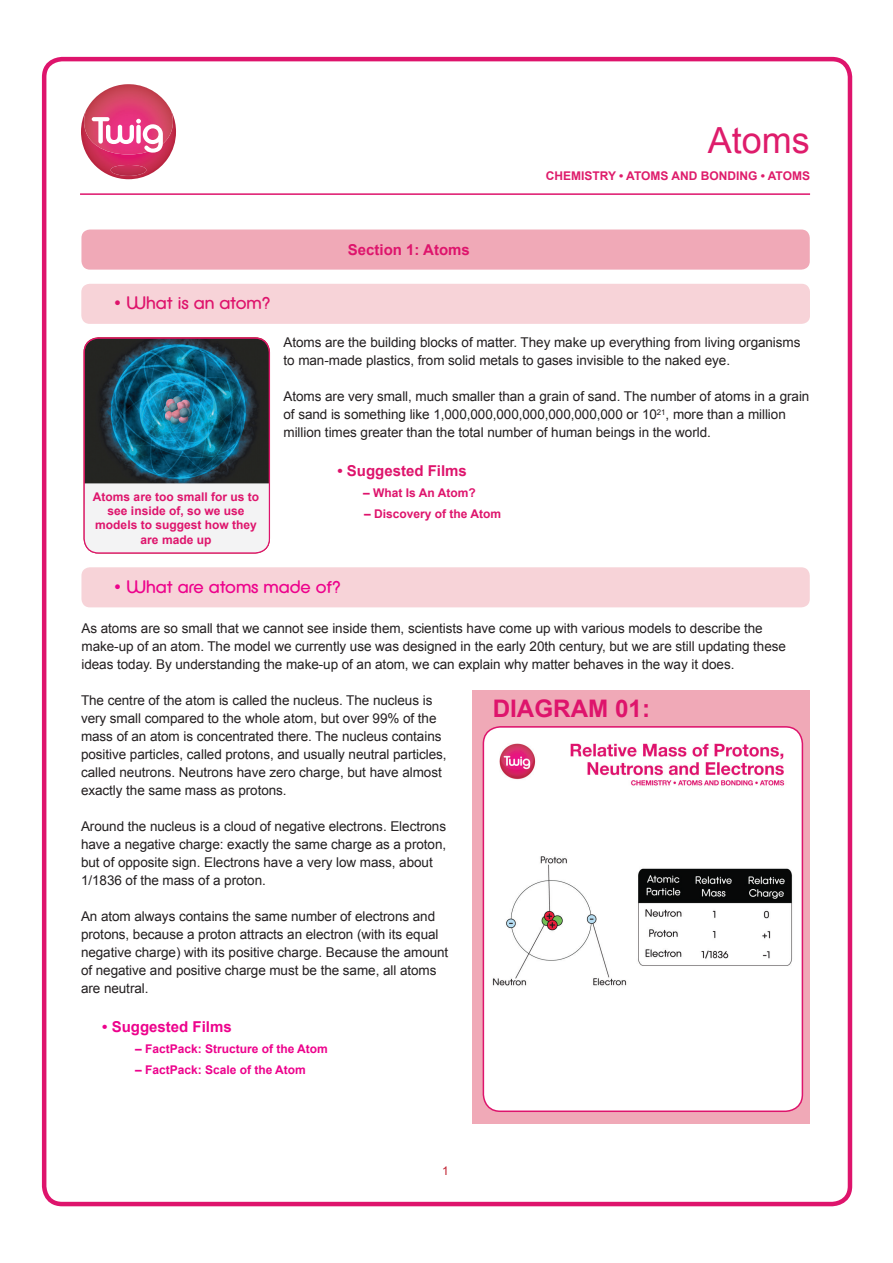
<style>
.page{position:relative;width:893px;height:1263px;background:#fff}
.page>*{position:absolute;margin:0;border:0;box-sizing:border-box;transform-origin:0 0}
.t1{font:36px "Arial";color:#de1c6b}
.t2{font:700 24.15px "Arial";color:#de146c}
.t3{font:18px "Defused";color:#ed028c}
.t4{font:18px "Defused";color:#de146c}
.t5{font:700 15px "Arial";color:#de146c}
.t6{font:700 15px "Arial";color:#ed028c}
.t7{font:13.5px/18px "Arial";letter-spacing:-.005em;color:#231f20}
.t8{font:700 12px/14.4px "Arial";color:#de146c;text-align:center}
.t9{font:700 12px "Arial";color:#ed028c}
.t10{font:700 12px "Arial";color:#de1c6b}
.t11{font:12px "Arial";color:#c02030}
</style>
<div class="page">
<div style="left:42px;top:57px;width:810px;height:1149px;border:4px solid #de146c;border-radius:18px"></div>
<hr style="left:80px;top:193px;width:730px;height:2px;background:#de146c">
<img style="left:81px;top:115px;width:95px;height:51px">
<img style="left:111px;top:165px;width:35px;height:11px">
<img style="left:84px;top:84px;width:89px;height:71px">
<svg style="left:92px;top:117px;width:71px;height:36px"></svg>
<div style="left:81px;top:284px;width:729px;height:40px;background:#f7d3d8"></div>
<div style="left:81px;top:230px;width:729px;height:40px;background:#f0a9b7;border-radius:9px"></div>
<img style="left:84px;top:338px;width:184px;height:145px">
<div style="left:81px;top:567px;width:729px;height:40px;background:#f7d3d8;border-radius:9px"></div>
<div style="left:84px;top:483px;width:185px;height:70px;background:#f3f3f4"></div>
<div style="left:84px;top:338px;width:186px;height:216px;border:1px solid #de146c;border-radius:14px"></div>
<div style="left:472px;top:690px;width:338px;height:434px;background:#f0a9b7"></div>
<img style="left:483px;top:727px;width:319px;height:384px">
<div style="left:483px;top:726px;width:320px;height:386px;border:2px solid #de146c;border-radius:17px"></div>
<h1 class="t1" style="left:708px;top:117px;width:104px">Atoms</h1>
<p class="t10" style="left:546px;top:168px;width:266px">CHEMISTRY • ATOMS AND BONDING • ATOMS</p>
<p class="t5" style="left:348px;top:240px;width:123px">Section 1: Atoms</p>
<h3 class="t4" style="left:114px;top:292px;width:158px">• What is an atom?</h3>
<p class="t8" style="left:93px;top:489px;width:168px">Atoms are too small for us to see inside of, so we use models to suggest how they are made up</p>
<p class="t7" style="left:284px;top:334px;width:518px">Atoms are the building blocks of matter. They make up everything from living organisms to man-made plastics, from solid metals to gases invisible to the naked eye.</p>
<p class="t7" style="left:283px;top:388px;width:527px">Atoms are very small, much smaller than a grain of sand. The number of atoms in a grain of sand is something like 1,000,000,000,000,000,000,000 or 10<sup>21</sup>, more than a million million times greater than the total number of human beings in the world.</p>
<p class="t5" style="left:338px;top:461px;width:131px">• Suggested Films</p>
<p class="t8" style="left:363px;top:486px;width:114px">– What Is An Atom?</p>
<p class="t8" style="left:364px;top:507px;width:138px">– Discovery of the Atom</p>
<h3 class="t3" style="left:114px;top:577px;width:229px">• What are atoms made of?</h3>
<p class="t7" style="left:81px;top:619px;width:706px">As atoms are so small that we cannot see inside them, scientists have come up with various models to describe the make-up of an atom. The model we currently use was designed in the early 20th century, but we are still updating these ideas today. By understanding the make-up of an atom, we can explain why matter behaves in the way it does.</p>
<p class="t7" style="left:81px;top:691px;width:367px">The centre of the atom is called the nucleus. The nucleus is very small compared to the whole atom, but over 99% of the mass of an atom is concentrated there. The nucleus contains positive particles, called protons, and usually neutral particles, called neutrons. Neutrons have zero charge, but have almost exactly the same mass as protons.</p>
<p class="t7" style="left:81px;top:817px;width:367px">Around the nucleus is a cloud of negative electrons. Electrons have a negative charge: exactly the same charge as a proton, but of opposite sign. Electrons have a very low mass, about 1/1836 of the mass of a proton.</p>
<p class="t7" style="left:81px;top:907px;width:369px">An atom always contains the same number of electrons and protons, because a proton attracts an electron (with its equal negative charge) with its positive charge. Because the amount of negative and positive charge must be the same, all atoms are neutral.</p>
<p class="t6" style="left:102px;top:1017px;width:131px">• Suggested Films</p>
<p class="t9" style="left:135px;top:1041px;width:194px">– FactPack: Structure of the Atom</p>
<p class="t9" style="left:135px;top:1062px;width:172px">– FactPack: Scale of the Atom</p>
<p class="t11" style="left:442px;top:1163px;width:8px">1</p>
<h2 class="t2" style="left:493px;top:692px;width:159px">DIAGRAM 01:</h2>
</div>
